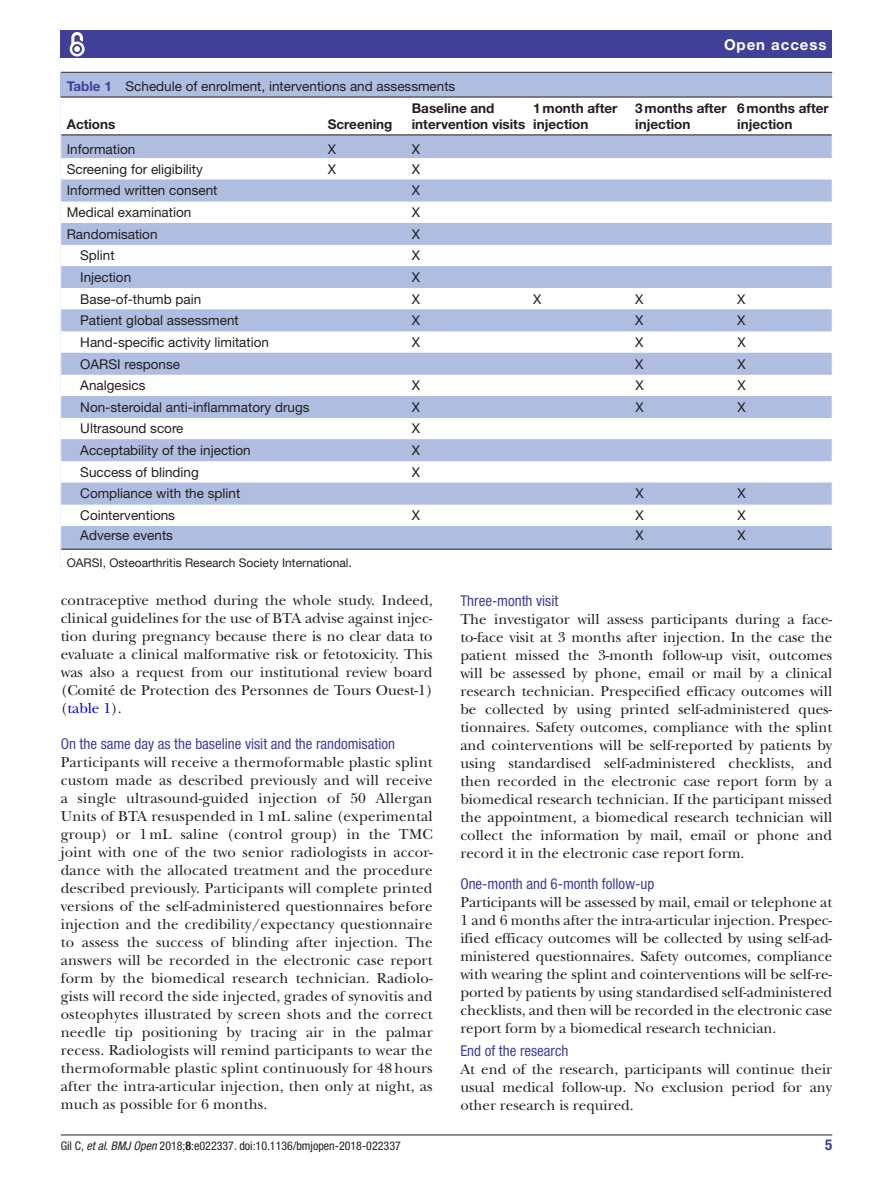
<style>
.page{position:relative;width:893px;height:1191px;background:#fff}
.page>*{position:absolute;margin:0;border:0;box-sizing:border-box;transform-origin:0 0}
.t1{font:15px/18px "New Baskerville";color:#231f20;text-align:justify}
.t2{font:condensed 15px "Helvetica Neue LT Std";color:#414099}
.t3{font:700 15px "Helvetica Neue LT Std";letter-spacing:.065em;color:#fff}
.t4{font:700 condensed 15px "Helvetica Neue LT Std";color:#414099}
.t5{font:13.5px "Helvetica Neue LT Std";color:#231f20}
.t6{font:700 13.5px/16.2px "Helvetica Neue LT Std";color:#231f20}
.t7{font:condensed 12px "Helvetica Neue LT Std";color:#231f20}
.t8{font:12px "Helvetica Neue LT Std";color:#231f20}
.s1{font-weight:700;color:#414099}
.s2{color:#00f}
.s3{font-style:italic}
.s4{font-weight:700}
</style>
<div class="page">
<hr style="left:61px;top:1134px;width:771px;height:1px;background:#231f20">
<div style="left:61px;top:31px;width:771px;height:27px;background:#414099"></div>
<svg style="left:69px;top:32px;width:16px;height:25px"></svg>
<div style="left:61px;top:73px;width:771px;height:494px;background:#afbde1"></div>
<hr style="left:61px;top:72px;width:771px;height:1px;background:#231f20">
<div style="left:61px;top:98px;width:771px;height:469px;background:#fff"></div>
<svg style="left:61px;top:135px;width:771px;height:414px"></svg>
<hr style="left:61px;top:97px;width:261px;height:1px;background:#231f20">
<hr style="left:61px;top:134px;width:261px;height:1px;background:#231f20">
<hr style="left:322px;top:97px;width:84px;height:1px;background:#231f20">
<hr style="left:322px;top:134px;width:84px;height:1px;background:#231f20">
<hr style="left:406px;top:97px;width:121px;height:1px;background:#231f20">
<hr style="left:406px;top:134px;width:121px;height:1px;background:#231f20">
<hr style="left:527px;top:97px;width:102px;height:1px;background:#231f20">
<hr style="left:527px;top:134px;width:102px;height:1px;background:#231f20">
<hr style="left:629px;top:97px;width:102px;height:1px;background:#231f20">
<hr style="left:629px;top:134px;width:102px;height:1px;background:#231f20">
<hr style="left:731px;top:97px;width:101px;height:1px;background:#231f20">
<hr style="left:731px;top:134px;width:101px;height:1px;background:#231f20">
<hr style="left:322px;top:549px;width:84px;height:1px;background:#231f20">
<hr style="left:406px;top:549px;width:121px;height:1px;background:#231f20">
<hr style="left:527px;top:549px;width:102px;height:1px;background:#231f20">
<hr style="left:629px;top:549px;width:102px;height:1px;background:#231f20">
<hr style="left:61px;top:549px;width:261px;height:1px;background:#231f20">
<hr style="left:731px;top:549px;width:101px;height:1px;background:#231f20">
<svg style="left:60px;top:135px;width:1px;height:432px"></svg>
<hr style="left:67px;top:566px;width:765px;height:1px;background:#fff">
<p class="t3" style="left:724px;top:35px;width:104px">Open access</p>
<p class="t5" style="left:67px;top:78px;width:390px"><span class="s1">Table 1</span> Schedule of enrolment, interventions and assessments</p>
<p class="t6" style="left:67px;top:116px;width:50px">Actions</p>
<p class="t6" style="left:328px;top:116px;width:66px">Screening</p>
<p class="t6" style="left:412px;top:99px;width:115px">Baseline and intervention visits</p>
<p class="t6" style="left:533px;top:99px;width:86px">1month after injection</p>
<p class="t6" style="left:635px;top:99px;width:93px">3months after injection</p>
<p class="t6" style="left:737px;top:99px;width:93px">6months after injection</p>
<p class="t5" style="left:67px;top:141px;width:70px">Information</p>
<p class="t5" style="left:328px;top:141px;width:10px">X</p>
<p class="t5" style="left:412px;top:141px;width:10px">X</p>
<p class="t5" style="left:67px;top:161px;width:138px">Screening for eligibility</p>
<p class="t5" style="left:328px;top:161px;width:10px">X</p>
<p class="t5" style="left:412px;top:161px;width:10px">X</p>
<p class="t5" style="left:67px;top:182px;width:152px">Informed written consent</p>
<p class="t5" style="left:412px;top:182px;width:10px">X</p>
<p class="t5" style="left:67px;top:204px;width:126px">Medical examination</p>
<p class="t5" style="left:412px;top:204px;width:10px">X</p>
<p class="t5" style="left:67px;top:226px;width:92px">Randomisation</p>
<p class="t5" style="left:412px;top:226px;width:10px">X</p>
<p class="t5" style="left:80px;top:247px;width:36px">Splint</p>
<p class="t5" style="left:412px;top:247px;width:10px">X</p>
<p class="t5" style="left:80px;top:269px;width:53px">Injection</p>
<p class="t5" style="left:412px;top:269px;width:10px">X</p>
<p class="t5" style="left:80px;top:291px;width:123px">Base-of-thumb pain</p>
<p class="t5" style="left:412px;top:291px;width:10px">X</p>
<p class="t5" style="left:533px;top:291px;width:10px">X</p>
<p class="t5" style="left:635px;top:291px;width:10px">X</p>
<p class="t5" style="left:737px;top:291px;width:10px">X</p>
<p class="t5" style="left:80px;top:312px;width:160px">Patient global assessment</p>
<p class="t5" style="left:412px;top:312px;width:10px">X</p>
<p class="t5" style="left:635px;top:312px;width:10px">X</p>
<p class="t5" style="left:737px;top:312px;width:10px">X</p>
<p class="t5" style="left:80px;top:334px;width:190px">Hand-specific activity limitation</p>
<p class="t5" style="left:412px;top:334px;width:10px">X</p>
<p class="t5" style="left:635px;top:334px;width:10px">X</p>
<p class="t5" style="left:737px;top:334px;width:10px">X</p>
<p class="t5" style="left:80px;top:356px;width:101px">OARSI response</p>
<p class="t5" style="left:635px;top:356px;width:10px">X</p>
<p class="t5" style="left:737px;top:356px;width:10px">X</p>
<p class="t5" style="left:80px;top:377px;width:67px">Analgesics</p>
<p class="t5" style="left:412px;top:377px;width:10px">X</p>
<p class="t5" style="left:635px;top:377px;width:10px">X</p>
<p class="t5" style="left:737px;top:377px;width:10px">X</p>
<p class="t5" style="left:80px;top:399px;width:231px">Non-steroidal anti-inflammatory drugs</p>
<p class="t5" style="left:412px;top:399px;width:10px">X</p>
<p class="t5" style="left:635px;top:399px;width:10px">X</p>
<p class="t5" style="left:737px;top:399px;width:10px">X</p>
<p class="t5" style="left:80px;top:420px;width:105px">Ultrasound score</p>
<p class="t5" style="left:412px;top:420px;width:10px">X</p>
<p class="t5" style="left:80px;top:442px;width:172px">Acceptability of the injection</p>
<p class="t5" style="left:412px;top:442px;width:10px">X</p>
<p class="t5" style="left:80px;top:464px;width:120px">Success of blinding</p>
<p class="t5" style="left:412px;top:464px;width:10px">X</p>
<p class="t5" style="left:80px;top:485px;width:162px">Compliance with the splint</p>
<p class="t5" style="left:635px;top:485px;width:10px">X</p>
<p class="t5" style="left:737px;top:485px;width:10px">X</p>
<p class="t5" style="left:80px;top:507px;width:96px">Cointerventions</p>
<p class="t5" style="left:412px;top:507px;width:10px">X</p>
<p class="t5" style="left:635px;top:507px;width:10px">X</p>
<p class="t5" style="left:737px;top:507px;width:10px">X</p>
<p class="t5" style="left:80px;top:527px;width:94px">Adverse events</p>
<p class="t5" style="left:635px;top:527px;width:10px">X</p>
<p class="t5" style="left:737px;top:527px;width:10px">X</p>
<p class="t8" style="left:67px;top:555px;width:287px">OARSI, Osteoarthritis Research Society International.</p>
<p class="t1" style="left:61px;top:591px;width:373px">contraceptive method during the whole study. Indeed, clinical guidelines for the use of BTA advise against injec&shy;tion during pregnancy because there is no clear data to evaluate a clinical malformative risk or fetotoxicity. This was also a request from our institutional review board (Comité de Protection des Personnes de Tours Ouest-1) (<span class="s2">table 1</span>).</p>
<p class="t2" style="left:61px;top:735px;width:336px">On the same day as the baseline visit and the randomisation</p>
<p class="t1" style="left:61px;top:753px;width:373px">Participants will receive a thermoformable plastic splint custom made as described previously and will receive a single ultrasound-guided injection of 50 Allergan Units of BTA resuspended in 1 mL saline (experimental group) or 1 mL saline (control group) in the TMC joint with one of the two senior radiologists in accor&shy;dance with the allocated treatment and the procedure described previously. Participants will complete printed versions of the self-administered questionnaires before injection and the credibility/expectancy questionnaire to assess the success of blinding after injection. The answers will be recorded in the electronic case report form by the biomedical research technician. Radiolo&shy;gists will record the side injected, grades of synovitis and osteophytes illustrated by screen shots and the correct needle tip positioning by tracing air in the palmar recess. Radiologists will remind participants to wear the thermoformable plastic splint continuously for 48hours after the intra-articular injection, then only at night, as much as possible for 6 months.</p>
<p class="t2" style="left:460px;top:591px;width:99px">Three-month visit</p>
<p class="t1" style="left:460px;top:610px;width:373px">The investigator will assess participants during a face&shy;to-face visit at 3 months after injection. In the case the patient missed the 3-month follow-up visit, outcomes will be assessed by phone, email or mail by a clinical research technician. Prespecified efficacy outcomes will be collected by using printed self-administered ques&shy;tionnaires. Safety outcomes, compliance with the splint and cointerventions will be self-reported by patients by using standardised self-administered checklists, and then recorded in the electronic case report form by a biomedical research technician. If the participant missed the appointment, a biomedical research technician will collect the information by mail, email or phone and record it in the electronic case report form.</p>
<p class="t2" style="left:460px;top:875px;width:195px">One-month and 6-month follow-up</p>
<p class="t1" style="left:460px;top:893px;width:373px">Participants will be assessed by mail, email or telephone at 1 and 6 months after the intra-articular injection. Prespec&shy;ified efficacy outcomes will be collected by using self-ad&shy;ministered questionnaires. Safety outcomes, compliance with wearing the splint and cointerventions will be self-re&shy;ported by patients by using standardised self-administered checklists, and then will be recorded in the electronic case report form by a biomedical research technician.</p>
<p class="t2" style="left:460px;top:1041px;width:109px">End of the research</p>
<p class="t1" style="left:460px;top:1060px;width:373px">At end of the research, participants will continue their usual medical follow-up. No exclusion period for any other research is required.</p>
<p class="t7" style="left:61px;top:1138px;width:342px">Gil C, <span class="s3">et al</span>. <span class="s3">BMJ Open</span> 2018;<span class="s4">8</span>:e022337. doi:10.1136/bmjopen-2018-022337</p>
<p class="t4" style="left:825px;top:1135px;width:9px">5</p>
</div>
